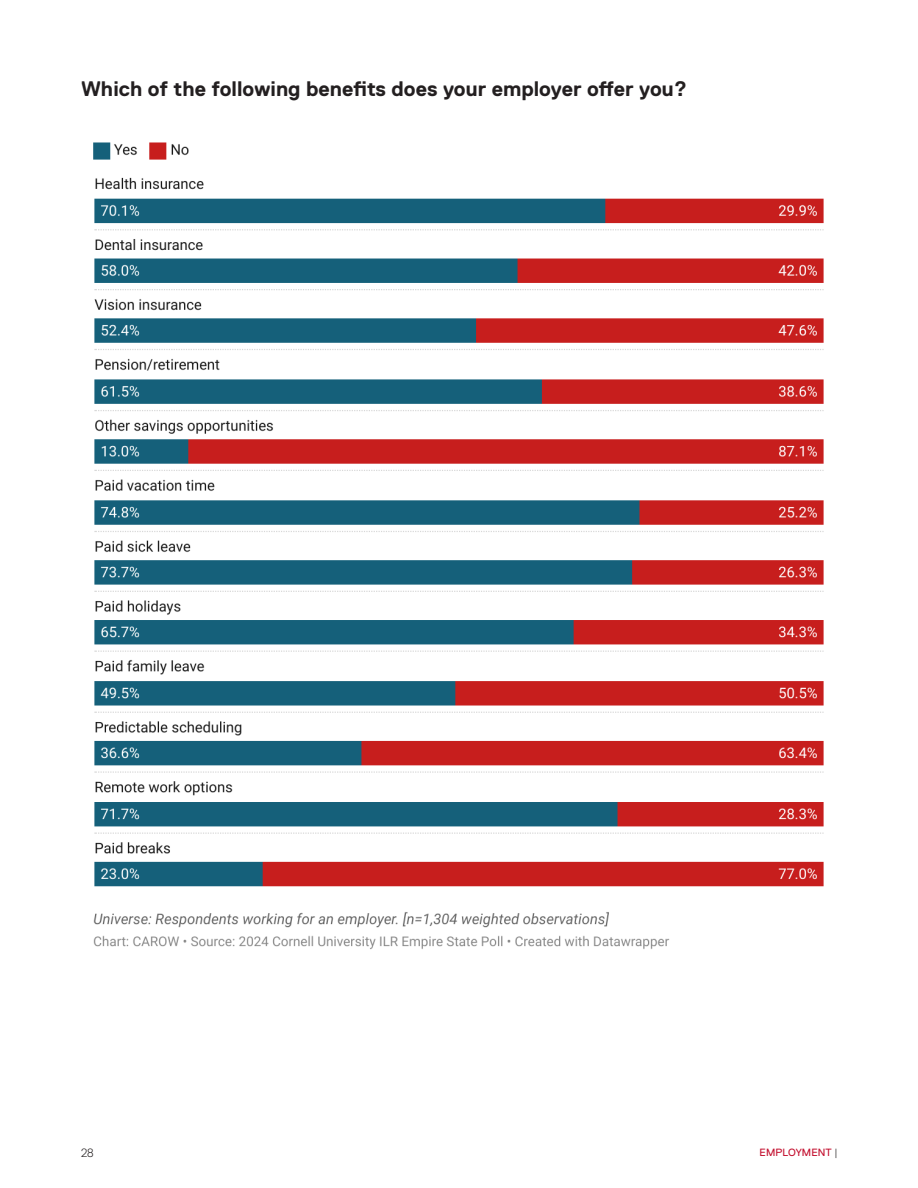
<style>
.page{position:relative;width:918px;height:1188px;background:#fff}
.page>*{position:absolute;margin:0;border:0;box-sizing:border-box;transform-origin:0 0}
.Section_Heading_3{font:700 21px "Replica Std";color:#231f20}
.t1{font:300 12px "Replica Std";color:#231f20}
.t2{font:10.5px "Replica Std";letter-spacing:.01em;color:#c3102f}
.s1{font-weight:300;color:#231f20}
</style>
<div class="page">
<img style="left:93px;top:142px;width:731px;height:808px">
<h1 class="Section_Heading_3" style="left:81px;top:77px;width:608px">Which of the following benefits does your employer offer you?</h1>
<p class="t1" style="left:81px;top:1146px;width:14px">28</p>
<p class="t2" style="left:760px;top:1146px;width:80px">EMPLOYMENT <span class="s1">|</span></p>
</div>
